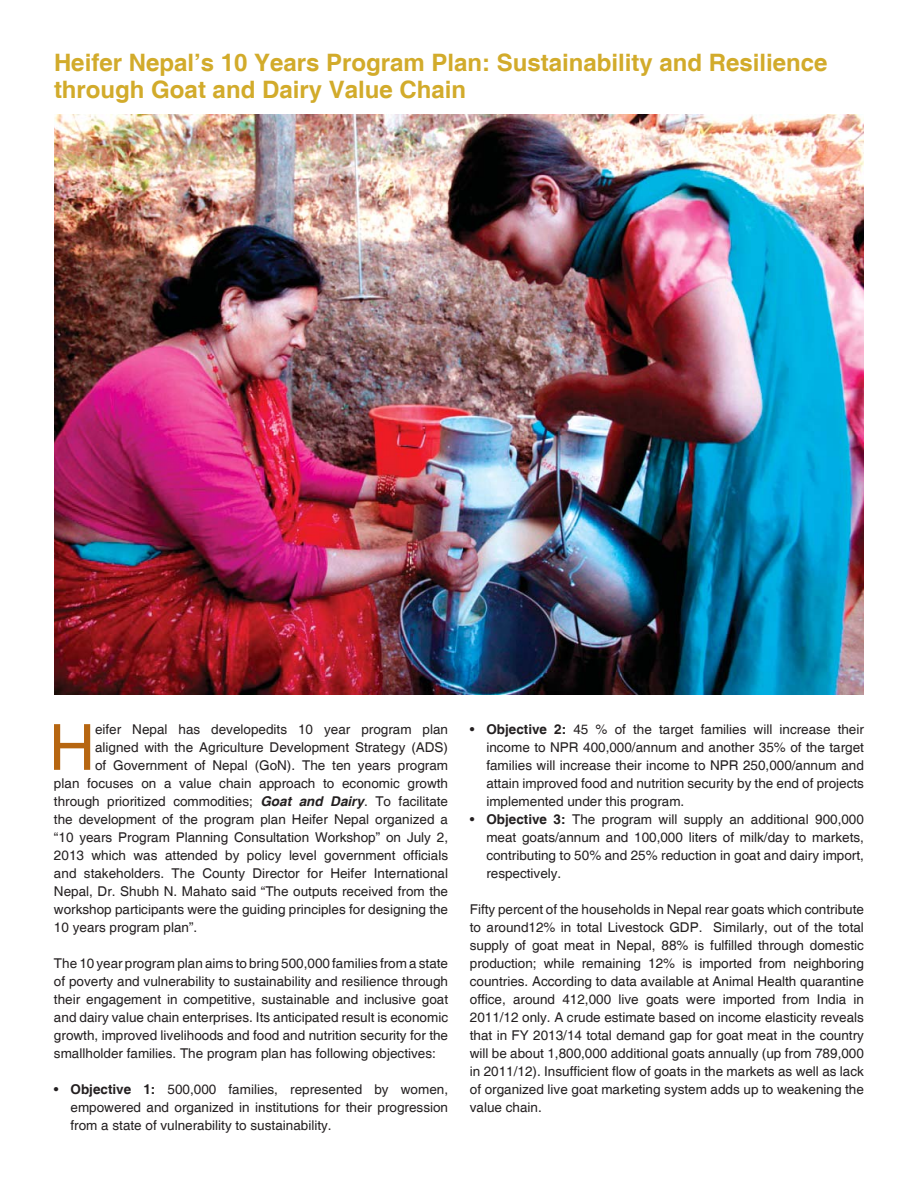
<style>
.page{position:relative;width:918px;height:1188px;background:#fff}
.page>*{position:absolute;margin:0;border:0;box-sizing:border-box;transform-origin:0 0}
.t1{font:63.6px "Helvetica";color:#b66611}
.t2{font:700 24px/27px "Helvetica";color:#d2ab2b}
.t3{font:13.5px/18px "Helvetica";color:#231f20;text-align:justify}
.s1{font-weight:700;font-style:italic}
.s2{font-weight:700}
</style>
<div class="page">
<img style="left:54px;top:115px;width:810px;height:580px">
<h2 class="t2" style="left:54px;top:49px;width:775px">Heifer Nepal’s 10 Years Program Plan: Sustainability and Resilience through Goat and Dairy Value Chain</h2>
<h1 class="t1" style="left:49px;top:711px;width:47px">H</h1>
<p class="t3" style="left:95px;top:720px;width:355px">eifer Nepal has developedits 10 year program plan</p>
<p class="t3" style="left:95px;top:738px;width:355px">aligned with the Agriculture Development Strategy (ADS)</p>
<p class="t3" style="left:95px;top:756px;width:355px">of Government of Nepal (GoN). The ten years program</p>
<p class="t3" style="left:54px;top:774px;width:396px">plan focuses on a value chain approach to economic growth</p>
<p class="t3" style="left:54px;top:792px;width:396px">through prioritized commodities; <span class="s1">Goat and Dairy</span>. To facilitate</p>
<p class="t3" style="left:54px;top:810px;width:396px">the development of the program plan Heifer Nepal organized a</p>
<p class="t3" style="left:54px;top:828px;width:396px">“10 years Program Planning Consultation Workshop” on July 2,</p>
<p class="t3" style="left:54px;top:846px;width:396px">2013 which was attended by policy level government officials</p>
<p class="t3" style="left:54px;top:864px;width:396px">and stakeholders. The County Director for Heifer International</p>
<p class="t3" style="left:54px;top:882px;width:396px">Nepal, Dr. Shubh N. Mahato said “The outputs received from the</p>
<p class="t3" style="left:54px;top:900px;width:396px">workshop participants were the guiding principles for designing the</p>
<p class="t3" style="left:54px;top:918px;width:145px">10 years program plan”.</p>
<p class="t3" style="left:54px;top:954px;width:396px">The 10 year program plan aims to bring 500,000 families from a state of poverty and vulnerability to sustainability and resilience through their engagement in competitive, sustainable and inclusive goat and dairy value chain enterprises. Its anticipated result is economic growth, improved livelihoods and food and nutrition security for the smallholder families. The program plan has following objectives:</p>
<p class="t3" style="left:70px;top:1080px;width:379px;text-indent:-16px">• <span class="s2">Objective 1:</span> 500,000 families, represented by women, empowered and organized in institutions for their progression from a state of vulnerability to sustainability.</p>
<p class="t3" style="left:486px;top:720px;width:379px;text-indent:-16px">• <span class="s2">Objective 2:</span> 45 % of the target families will increase their income to NPR 400,000/annum and another 35% of the target families will increase their income to NPR 250,000/annum and attain improved food and nutrition security by the end of projects implemented under this program.</p>
<p class="t3" style="left:486px;top:810px;width:379px;text-indent:-16px">• <span class="s2">Objective 3:</span> The program will supply an additional 900,000 meat goats/annum and 100,000 liters of milk/day to markets, contributing to 50% and 25% reduction in goat and dairy import, respectively.</p>
<p class="t3" style="left:470px;top:900px;width:396px">Fifty percent of the households in Nepal rear goats which contribute to around12% in total Livestock GDP. Similarly, out of the total supply of goat meat in Nepal, 88% is fulfilled through domestic production; while remaining 12% is imported from neighboring countries. According to data available at Animal Health quarantine office, around 412,000 live goats were imported from India in 2011/12 only. A crude estimate based on income elasticity reveals that in FY 2013/14 total demand gap for goat meat in the country will be about 1,800,000 additional goats annually (up from 789,000 in 2011/12). Insufficient flow of goats in the markets as well as lack of organized live goat marketing system adds up to weakening the value chain.</p>
</div>
